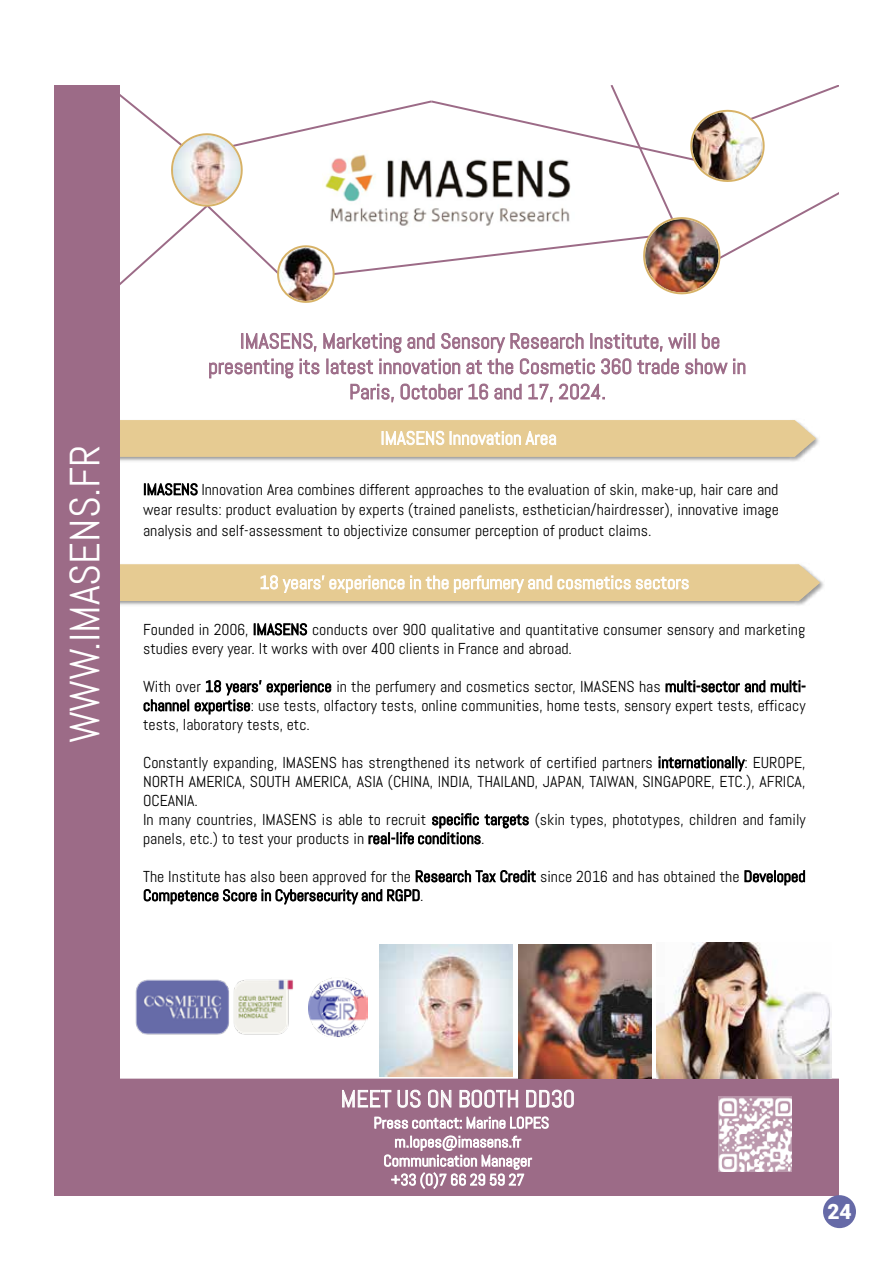
<style>
.page{position:relative;width:893px;height:1263px;background:#fff}
.page>*{position:absolute;margin:0;border:0;box-sizing:border-box;transform-origin:0 0}
.t1{font:42.3px "Abel";color:#fff}
.t2{font:23.7px "Abel";letter-spacing:.005em;color:#fff}
.t3{font:21px/25.3px "Abel";letter-spacing:.005em;color:#9c6b87;text-align:center}
.t4{font:900 20.85px "Roboto";color:#fff}
.t5{font:18.45px "Abel";letter-spacing:.005em;color:#fff}
.t6{font:15.9px "Abel";color:#000}
.t7{font:15.75px/19px "Abel";color:#000}
.t8{font:15.75px/19px "Abel";letter-spacing:.005em;color:#fff;text-align:center}
</style>
<div class="page">
<img style="left:120px;top:581px;width:704px;height:25px">
<img style="left:246px;top:602px;width:463px;height:4px">
<div style="left:120px;top:564px;width:701px;height:38px;background:#e6cb92"></div>
<img style="left:120px;top:438px;width:699px;height:24px">
<img style="left:367px;top:457px;width:212px;height:5px">
<div style="left:120px;top:420px;width:697px;height:37px;background:#e6cb92"></div>
<div style="left:54px;top:1078px;width:785px;height:117px;background:#9c6b87"></div>
<div style="left:54px;top:85px;width:66px;height:1082px;background:#9c6b87"></div>
<img style="left:718px;top:1097px;width:74px;height:75px">
<svg style="left:104px;top:85px;width:735px;height:219px"></svg>
<img style="left:657px;top:943px;width:174px;height:135px">
<img style="left:518px;top:945px;width:133px;height:133px">
<img style="left:379px;top:945px;width:133px;height:131px">
<img style="left:135px;top:979px;width:159px;height:56px">
<img style="left:308px;top:978px;width:60px;height:59px">
<div style="left:823px;top:1195px;width:33px;height:33px;background:#666aa7;border-radius:50%"></div>
<h1 class="t1" style="left:58px;top:743px;width:300px;rotate:-90deg">WWW.IMASENS.FR</h1>
<h3 class="t3" style="left:208px;top:328px;width:539px">IMASENS, Marketing and Sensory Research Institute, will be presenting its latest innovation at the Cosmetic 360 trade show in<br>Paris, October 16 and 17, 2024.</h3>
<p class="t5" style="left:381px;top:426px;width:178px">IMASENS Innovation Area</p>
<p class="t7" style="left:143px;top:479px;width:637px;line-height:20.4px">IMASENS Innovation Area combines different approaches to the evaluation of skin, make-up, hair care and wear results: product evaluation by experts (trained panelists, esthetician/hairdresser), innovative image</p>
<p class="t6" style="left:143px;top:520px;width:510px">analysis and self-assessment to objectivize consumer perception of product claims.</p>
<p class="t5" style="left:260px;top:571px;width:431px">18 years' experience in the perfumery and cosmetics sectors</p>
<p class="t7" style="left:143px;top:620px;width:664px">Founded in 2006, IMASENS conducts over 900 qualitative and quantitative consumer sensory and marketing studies every year. It works with over 400 clients in France and abroad.</p>
<p class="t6" style="left:143px;top:676px;width:664px">With over 18 years' experience in the perfumery and cosmetics sector, IMASENS has multi-sector and multi-</p>
<p class="t7" style="left:143px;top:696px;width:664px">channel expertise: use tests, olfactory tests, online communities, home tests, sensory expert tests, efficacy tests, laboratory tests, etc.</p>
<p class="t7" style="left:143px;top:753px;width:664px">Constantly expanding, IMASENS has strengthened its network of certified partners internationally: EUROPE, NORTH AMERICA, SOUTH AMERICA, ASIA (CHINA, INDIA, THAILAND, JAPAN, TAIWAN, SINGAPORE, ETC.), AFRICA, OCEANIA.<br>In many countries, IMASENS is able to recruit specific targets (skin types, phototypes, children and family panels, etc.) to test your products in real-life conditions.</p>
<p class="t7" style="left:143px;top:867px;width:664px">The Institute has also been approved for the Research Tax Credit since 2016 and has obtained the Developed<br>Competence Score in Cybersecurity and RGPD.</p>
<h2 class="t2" style="left:341px;top:1084px;width:236px">MEET US ON BOOTH DD30</h2>
<p class="t8" style="left:374px;top:1113px;width:177px">Press contact: Marine LOPES m.lopes@imasens.fr<br>Communication Manager +33 (0)7 66 29 59 27</p>
<h3 class="t4" style="left:827px;top:1197px;width:26px">24</h3>
</div>
